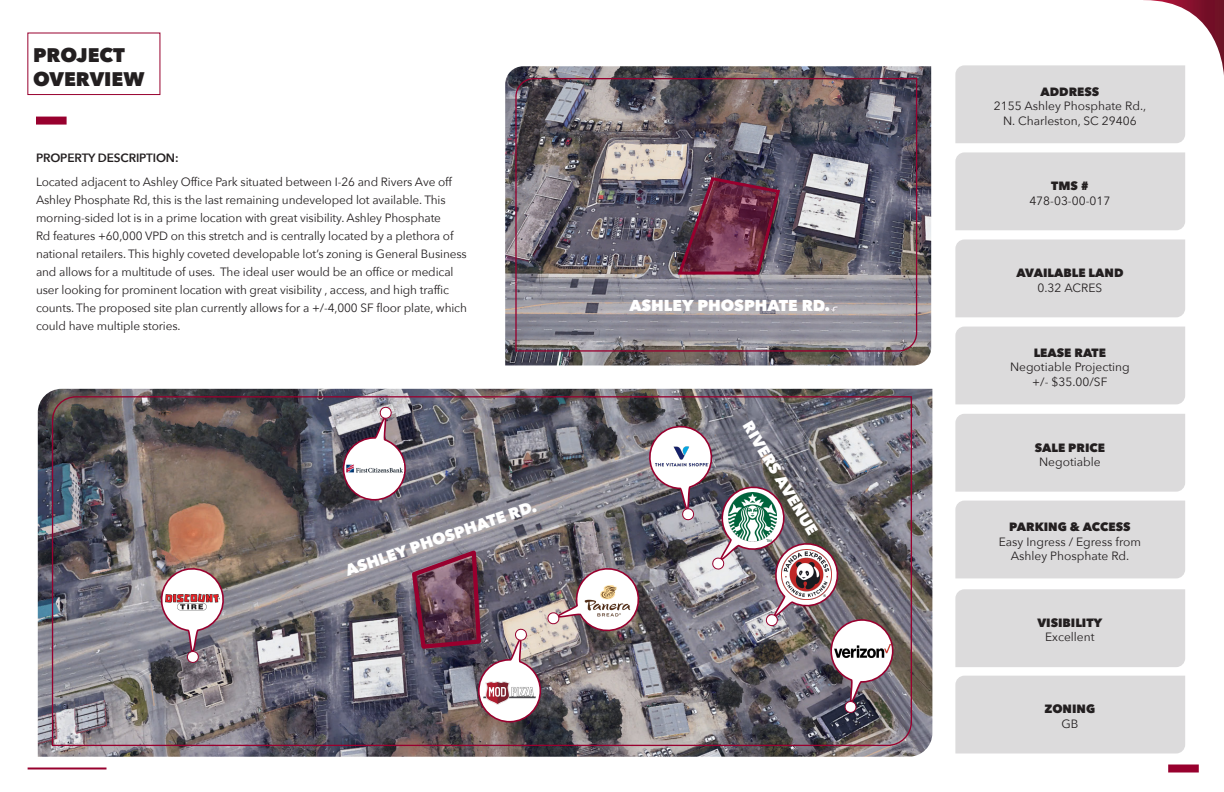
<style>
.page{position:relative;width:1224px;height:792px;background:#fff}
.page>*{position:absolute;margin:0;border:0;box-sizing:border-box;transform-origin:0 0}
.t1{font:800 19.6px "Avenir Next";color:#231f20}
.t2{font:800 15.8px "Avenir Next";color:#fff}
.t3{font:12px/18px "Avenir Next";letter-spacing:-.01em;color:#231f20}
.t4{font:800 12px "Avenir Next";color:#231f20}
.t5{font:600 12px "Avenir Next";letter-spacing:-.01em;color:#231f20}
</style>
<div class="page">
<div style="left:1168px;top:765px;width:31px;height:8px;background:#98002e"></div>
<hr style="left:28px;top:768px;width:79px;height:2px;background:#98002e">
<div style="left:36px;top:117px;width:31px;height:8px;background:#98002e"></div>
<div style="left:955px;top:152px;width:230px;height:78px;background:#dcdbdc"></div>
<div style="left:955px;top:240px;width:230px;height:77px;background:#dcdbdc"></div>
<div style="left:955px;top:327px;width:230px;height:77px;background:#dcdbdc"></div>
<div style="left:955px;top:501px;width:230px;height:77px;background:#dcdbdc"></div>
<div style="left:955px;top:676px;width:230px;height:78px;background:#dcdbdc"></div>
<div style="left:28px;top:33px;width:132px;height:62px;border:1px solid #98002e"></div>
<svg style="left:955px;top:0;width:269px;height:143px"></svg>
<img style="left:38px;top:389px;width:894px;height:368px">
<img style="left:51px;top:396px;width:862px;height:351px">
<div style="left:955px;top:414px;width:230px;height:78px;background:#dcdbdc"></div>
<div style="left:955px;top:589px;width:230px;height:78px;background:#dcdbdc"></div>
<img style="left:505px;top:66px;width:426px;height:299px">
<img style="left:515px;top:77px;width:403px;height:275px">
<img style="left:676px;top:175px;width:106px;height:101px">
<img style="left:343px;top:406px;width:550px;height:317px">
<img style="left:158px;top:566px;width:68px;height:99px">
<img style="left:781px;top:549px;width:50px;height:51px">
<img style="left:728px;top:493px;width:48px;height:48px">
<img style="left:165px;top:593px;width:55px;height:17px">
<img style="left:583px;top:584px;width:48px;height:33px">
<img style="left:345px;top:464px;width:59px;height:10px">
<img style="left:640px;top:440px;width:84px;height:43px">
<img style="left:484px;top:682px;width:52px;height:23px">
<img style="left:834px;top:645px;width:57px;height:12px">
<p class="t1" style="left:33px;top:43px;width:93px">PROJECT</p>
<p class="t1" style="left:33px;top:67px;width:113px">OVERVIEW</p>
<p class="t4" style="left:1040px;top:84px;width:60px">ADDRESS</p>
<p class="t3" style="left:994px;top:97px;width:154px">2155 Ashley Phosphate Rd.,</p>
<p class="t3" style="left:1003px;top:111px;width:135px">N. Charleston, SC 29406</p>
<p class="t5" style="left:36px;top:147px;width:144px">PROPERTY DESCRIPTION:</p>
<p class="t3" style="left:36px;top:172px;width:432px">Located adjacent to Ashley Office Park situated between I-26 and Rivers Ave off Ashley Phosphate Rd, this is the last remaining undeveloped lot available. This morning-sided lot is in a prime location with great visibility. Ashley Phosphate<br>Rd features +60,000 VPD on this stretch and is centrally located by a plethora of national retailers. This highly coveted developable lot’s zoning is General Business and allows for a multitude of uses. The ideal user would be an office or medical user looking for prominent location with great visibility , access, and high traffic counts. The proposed site plan currently allows for a +/-4,000 SF floor plate, which could have multiple stories.</p>
<p class="t4" style="left:1051px;top:179px;width:39px">TMS #</p>
<p class="t3" style="left:1029px;top:191px;width:83px">478-03-00-017</p>
<p class="t4" style="left:1016px;top:266px;width:109px">AVAILABLE LAND</p>
<p class="t3" style="left:1038px;top:278px;width:66px">0.32 ACRES</p>
<p class="t2" style="left:629px;top:296px;width:203px">ASHLEY PHOSPHATE RD.</p>
<p class="t2" style="left:343px;top:562px;width:203px;rotate:-19deg">ASHLEY PHOSPHATE RD.</p>
<p class="t2" style="left:755px;top:417px;width:132px;rotate:59deg">RIVERS AVENUE</p>
<p class="t4" style="left:1034px;top:345px;width:74px">LEASE RATE</p>
<p class="t3" style="left:1010px;top:358px;width:121px">Negotiable Projecting</p>
<p class="t3" style="left:1032px;top:372px;width:77px">+/- $35.00/SF</p>
<p class="t4" style="left:1035px;top:440px;width:72px">SALE PRICE</p>
<p class="t3" style="left:1039px;top:452px;width:63px">Negotiable</p>
<p class="t4" style="left:1009px;top:519px;width:123px">PARKING &amp; ACCESS</p>
<p class="t3" style="left:999px;top:532px;width:144px">Easy Ingress / Egress from</p>
<p class="t3" style="left:1011px;top:546px;width:120px">Ashley Phosphate Rd.</p>
<p class="t4" style="left:1037px;top:615px;width:66px">VISIBILITY</p>
<p class="t3" style="left:1045px;top:628px;width:51px">Excellent</p>
<p class="t4" style="left:1045px;top:702px;width:52px">ZONING</p>
<p class="t3" style="left:1061px;top:714px;width:18px">GB</p>
</div>
